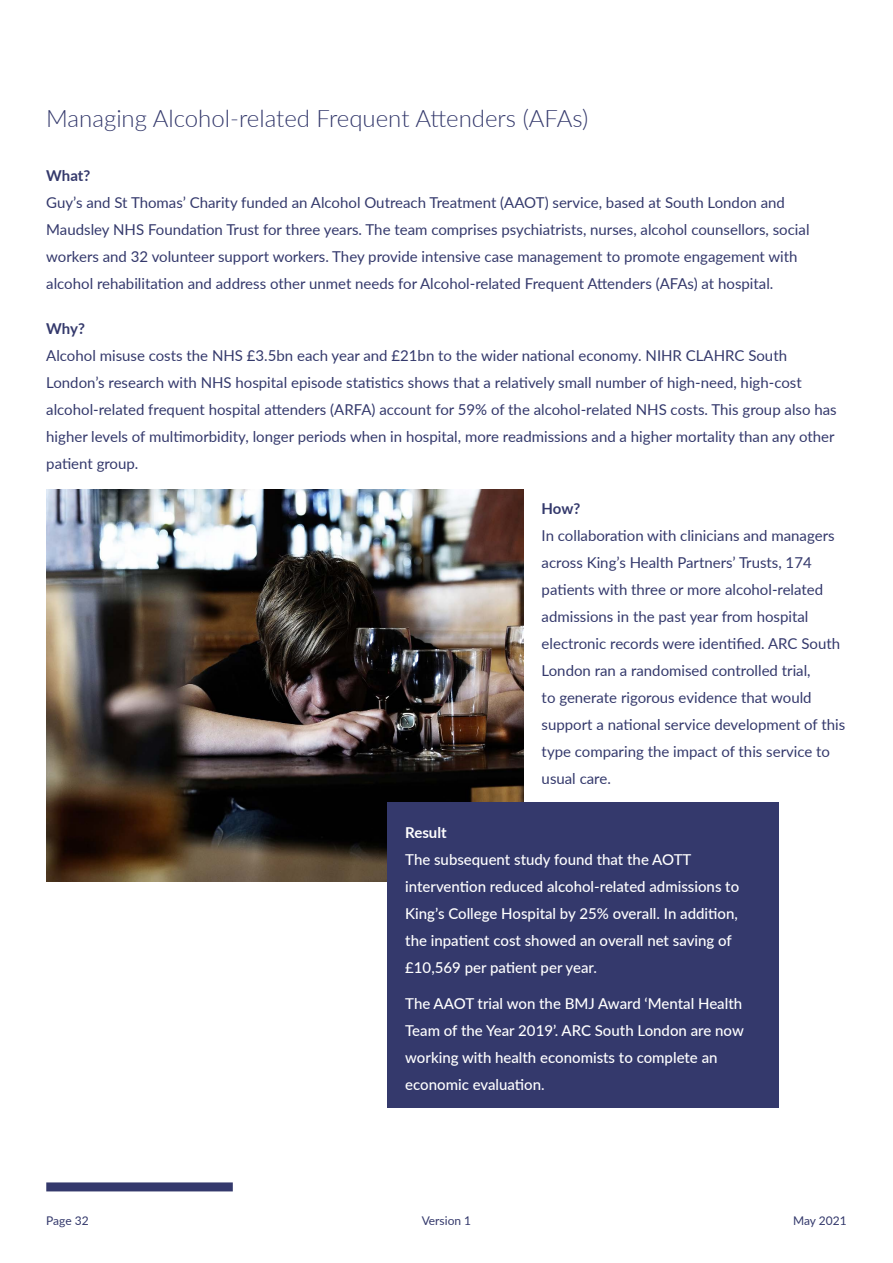
<style>
.page{position:relative;width:893px;height:1263px;background:#fff}
.page>*{position:absolute;margin:0;border:0;box-sizing:border-box;transform-origin:0 0}
.B_Header{font:300 24px "Lato";color:#34396c}
.t1{font:15px/27px "Lato";color:#34396c}
.t2{font:500 15px/27px "Lato";color:#fff}
.C_Header{font:700 15px "Lato";letter-spacing:-.01em;color:#34396c}
.C_Header-2{font:700 15px "Lato";color:#fff}
.t3{font:12px "Lato";color:#34396c}
</style>
<div class="page">
<img style="left:46px;top:490px;width:478px;height:391px">
<div style="left:387px;top:802px;width:391px;height:306px;background:#34396c"></div>
<div style="left:46px;top:1182px;width:187px;height:9px;background:#34396c"></div>
<p class="B_Header" style="left:46px;top:102px;width:544px">Managing Alcohol-related Frequent Attenders (AFAs)</p>
<p class="C_Header" style="left:46px;top:165px;width:46px">What?</p>
<p class="t1" style="left:46px;top:189px;width:765px">Guy’s and St Thomas’ Charity funded an Alcohol Outreach Treatment (AAOT) service, based at South London and Maudsley NHS Foundation Trust for three years. The team comprises psychiatrists, nurses, alcohol counsellors, social workers and 32 volunteer support workers. They provide intensive case management to promote engagement with alcohol rehabilitation and address other unmet needs for Alcohol-related Frequent Attenders (AFAs) at hospital.</p>
<p class="C_Header" style="left:46px;top:318px;width:40px">Why?</p>
<p class="t1" style="left:46px;top:342px;width:792px">Alcohol misuse costs the NHS £3.5bn each year and £21bn to the wider national economy. NIHR CLAHRC South London’s research with NHS hospital episode statistics shows that a relatively small number of high-need, high-cost alcohol-related frequent hospital attenders (ARFA) account for 59% of the alcohol-related NHS costs. This group also has higher levels of multimorbidity, longer periods when in hospital, more readmissions and a higher mortality than any other patient group.</p>
<p class="C_Header" style="left:542px;top:498px;width:40px">How?</p>
<p class="t1" style="left:542px;top:522px;width:305px">In collaboration with clinicians and managers across King’s Health Partners’ Trusts, 174 patients with three or more alcohol-related admissions in the past year from hospital electronic records were identified. ARC South London ran a randomised controlled trial,<br>to generate rigorous evidence that would support a national service development of this type comparing the impact of this service to usual care.</p>
<p class="C_Header-2" style="left:405px;top:822px;width:43px">Result</p>
<p class="t2" style="left:405px;top:846px;width:336px">The subsequent study found that the AOTT intervention reduced alcohol-related admissions to King’s College Hospital by 25% overall. In addition, the inpatient cost showed an overall net saving of £10,569 per patient per year.</p>
<p class="t2" style="left:405px;top:990px;width:340px">The AAOT trial won the BMJ Award ‘Mental Health Team of the Year 2019’. ARC South London are now working with health economists to complete an economic evaluation.</p>
<p class="t3" style="left:46px;top:1212px;width:44px">Page 32</p>
<p class="t3" style="left:422px;top:1212px;width:51px">Version 1</p>
<p class="t3" style="left:793px;top:1212px;width:55px">May 2021</p>
</div>
